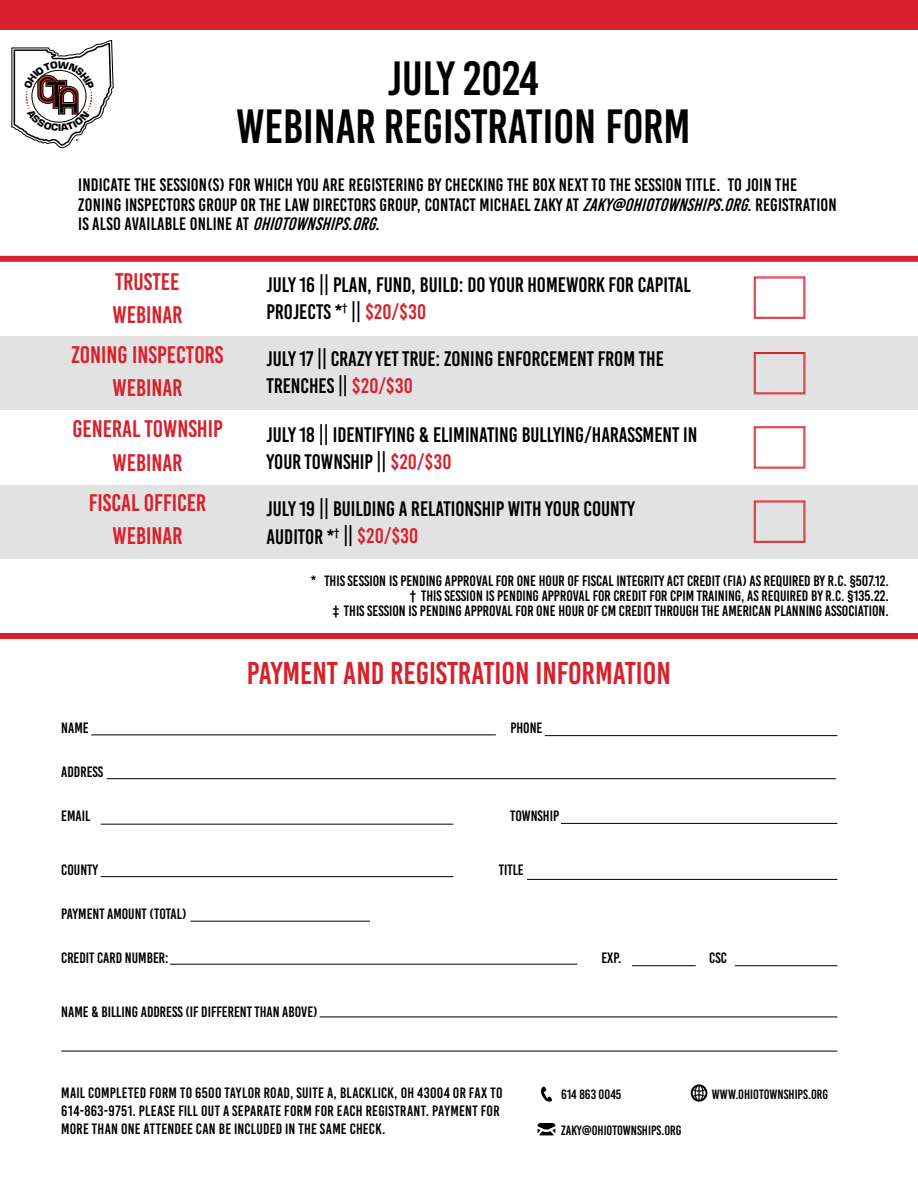
<style>
.page{position:relative;width:918px;height:1188px;background:#fff}
.page>*{position:absolute;margin:0;border:0;box-sizing:border-box;transform-origin:0 0}
.t1{font:48px/48.4px "Bebas Kai";color:#000;text-align:center}
.t2{font:31.5px "Bebas Kai";color:#d7212c}
.t3{font:24px/33.5px "Bebas Kai";color:#d7212c;text-align:center}
.t4{font:21px/27px "Bebas Kai";color:#000}
.t5{font:18px/19.5px "Bebas Kai";letter-spacing:.01em;color:#000}
.t6{font:15px/15px "Bebas Kai";color:#000;text-align:right}
.t7{font:15px/18px "Bebas Kai";letter-spacing:.02em;color:#000}
.t8{font:13.5px "Bebas Kai";color:#000}
.s1{font-style:italic}
.s2{color:#d7212c}
</style>
<div class="page">
<svg style="left:541px;top:1086px;width:11px;height:16px"></svg>
<svg style="left:538px;top:1123px;width:17px;height:12px"></svg>
<svg style="left:691px;top:1084px;width:16px;height:18px"></svg>
<hr style="left:91px;top:735px;width:405px;height:1px;background:#000">
<hr style="left:545px;top:735px;width:292px;height:1px;background:#000">
<hr style="left:107px;top:778px;width:729px;height:1px;background:#000">
<hr style="left:101px;top:824px;width:352px;height:1px;background:#000">
<hr style="left:561px;top:823px;width:276px;height:1px;background:#000">
<hr style="left:101px;top:876px;width:352px;height:1px;background:#000">
<hr style="left:527px;top:879px;width:310px;height:1px;background:#000">
<hr style="left:191px;top:921px;width:179px;height:1px;background:#000">
<hr style="left:170px;top:964px;width:407px;height:1px;background:#000">
<hr style="left:632px;top:965px;width:64px;height:1px;background:#000">
<hr style="left:735px;top:965px;width:102px;height:1px;background:#000">
<hr style="left:320px;top:1017px;width:517px;height:1px;background:#000">
<hr style="left:61px;top:1051px;width:776px;height:1px;background:#000">
<div style="left:0;top:336px;width:918px;height:74px;background:#e2e2e3"></div>
<div style="left:0;top:485px;width:918px;height:74px;background:#e2e2e3"></div>
<div style="left:0;top:633px;width:918px;height:6px;background:#d7212c"></div>
<div style="left:0;top:256px;width:918px;height:6px;background:#d7212c"></div>
<svg style="left:754px;top:501px;width:51px;height:42px"></svg>
<div style="left:755px;top:502px;width:49px;height:40px;border:1px solid #d7212c"></div>
<svg style="left:754px;top:426px;width:51px;height:43px"></svg>
<svg style="left:754px;top:352px;width:51px;height:42px"></svg>
<div style="left:755px;top:353px;width:49px;height:40px;border:1px solid #d7212c"></div>
<svg style="left:754px;top:276px;width:51px;height:43px"></svg>
<div style="left:755px;top:278px;width:49px;height:40px;border:1px solid #d7212c"></div>
<div style="left:0;top:0;width:918px;height:30px;background:#d7212c"></div>
<svg style="left:11px;top:40px;width:103px;height:108px"></svg>
<h1 class="t1" style="left:236px;top:54px;width:456px">JULY 2024<br>WEBINAR REGISTRATION FORM</h1>
<p class="t5" style="left:78px;top:175px;width:760px">INDICATE THE SESSION(S) FOR WHICH YOU ARE REGISTERING BY CHECKING THE BOX NEXT TO THE SESSION TITLE. TO JOIN THE<br>ZONING INSPECTORS GROUP OR THE LAW DIRECTORS GROUP, CONTACT MICHAEL ZAKY AT <span class="s1">ZAKY@OHIOTOWNSHIPS.ORG</span>. REGISTRATION<br>IS ALSO AVAILABLE ONLINE AT <span class="s1">OHIOTOWNSHIPS.ORG</span>.</p>
<h3 class="t3" style="left:113px;top:265px;width:71px;text-align:left">TRUSTEE<br>WEBINAR</h3>
<h3 class="t3" style="left:72px;top:338px;width:153px">ZONING INSPECTORS<br>WEBINAR</h3>
<h3 class="t4" style="left:267px;top:272px;width:426px">JULY 16 || PLAN, FUND, BUILD: DO YOUR HOMEWORK FOR CAPITAL<br>PROJECTS *<sup>†</sup> || <span class="s2">$20/$30</span></h3>
<h3 class="t4" style="left:267px;top:346px;width:399px">JULY 17 || CRAZY YET TRUE: ZONING ENFORCEMENT FROM THE<br>TRENCHES || <span class="s2">$20/$30</span></h3>
<h3 class="t3" style="left:72px;top:412px;width:152px">GENERAL TOWNSHIP<br>WEBINAR</h3>
<h3 class="t4" style="left:267px;top:422px;width:432px">JULY 18 || IDENTIFYING &amp; ELIMINATING BULLYING/HARASSMENT IN<br>YOUR TOWNSHIP || <span class="s2">$20/$30</span></h3>
<h3 class="t3" style="left:89px;top:486px;width:119px">FISCAL OFFICER<br>WEBINAR</h3>
<h3 class="t4" style="left:267px;top:496px;width:370px">JULY 19 || BUILDING A RELATIONSHIP WITH YOUR COUNTY<br>AUDITOR *<sup>†</sup> || <span class="s2">$20/$30</span></h3>
<p class="t6" style="left:311px;top:574px;width:580px">* THIS SESSION IS PENDING APPROVAL FOR ONE HOUR OF FISCAL INTEGRITY ACT CREDIT (FIA) AS REQUIRED BY R.C. §507.12. † THIS SESSION IS PENDING APPROVAL FOR CREDIT FOR CPIM TRAINING, AS REQUIRED BY R.C. §135.22.<br>‡ THIS SESSION IS PENDING APPROVAL FOR ONE HOUR OF CM CREDIT THROUGH THE AMERICAN PLANNING ASSOCIATION.</p>
<h2 class="t2" style="left:247px;top:656px;width:426px">PAYMENT AND REGISTRATION INFORMATION</h2>
<p class="t6" style="left:61px;top:720px;width:29px">NAME</p>
<p class="t6" style="left:510px;top:720px;width:34px">PHONE</p>
<p class="t6" style="left:61px;top:764px;width:43px">ADDRESS</p>
<p class="t6" style="left:61px;top:808px;width:31px">EMAIL</p>
<p class="t6" style="left:510px;top:808px;width:50px">TOWNSHIP</p>
<p class="t6" style="left:61px;top:862px;width:38px">COUNTY</p>
<p class="t6" style="left:499px;top:862px;width:26px">TITLE</p>
<p class="t6" style="left:61px;top:906px;width:127px">PAYMENT AMOUNT (TOTAL)</p>
<p class="t6" style="left:61px;top:950px;width:109px">CREDIT CARD NUMBER:</p>
<p class="t6" style="left:601px;top:950px;width:22px">EXP.</p>
<p class="t6" style="left:709px;top:950px;width:19px">CSC</p>
<p class="t6" style="left:61px;top:1004px;width:258px">NAME &amp; BILLING ADDRESS (IF DIFFERENT THAN ABOVE)</p>
<p class="t7" style="left:61px;top:1084px;width:443px">MAIL COMPLETED FORM TO 6500 TAYLOR ROAD, SUITE A, BLACKLICK, OH 43004 OR FAX TO</p>
<p class="t8" style="left:712px;top:1087px;width:118px">WWW.OHIOTOWNSHIPS.ORG</p>
<p class="t7" style="left:61px;top:1102px;width:440px">614-863-9751. PLEASE FILL OUT A SEPARATE FORM FOR EACH REGISTRANT. PAYMENT FOR<br>MORE THAN ONE ATTENDEE CAN BE INCLUDED IN THE SAME CHECK.</p>
<p class="t8" style="left:561px;top:1087px;width:62px">614 863 0045</p>
<p class="t8" style="left:561px;top:1123px;width:122px">ZAKY@OHIOTOWNSHIPS.ORG</p>
</div>
